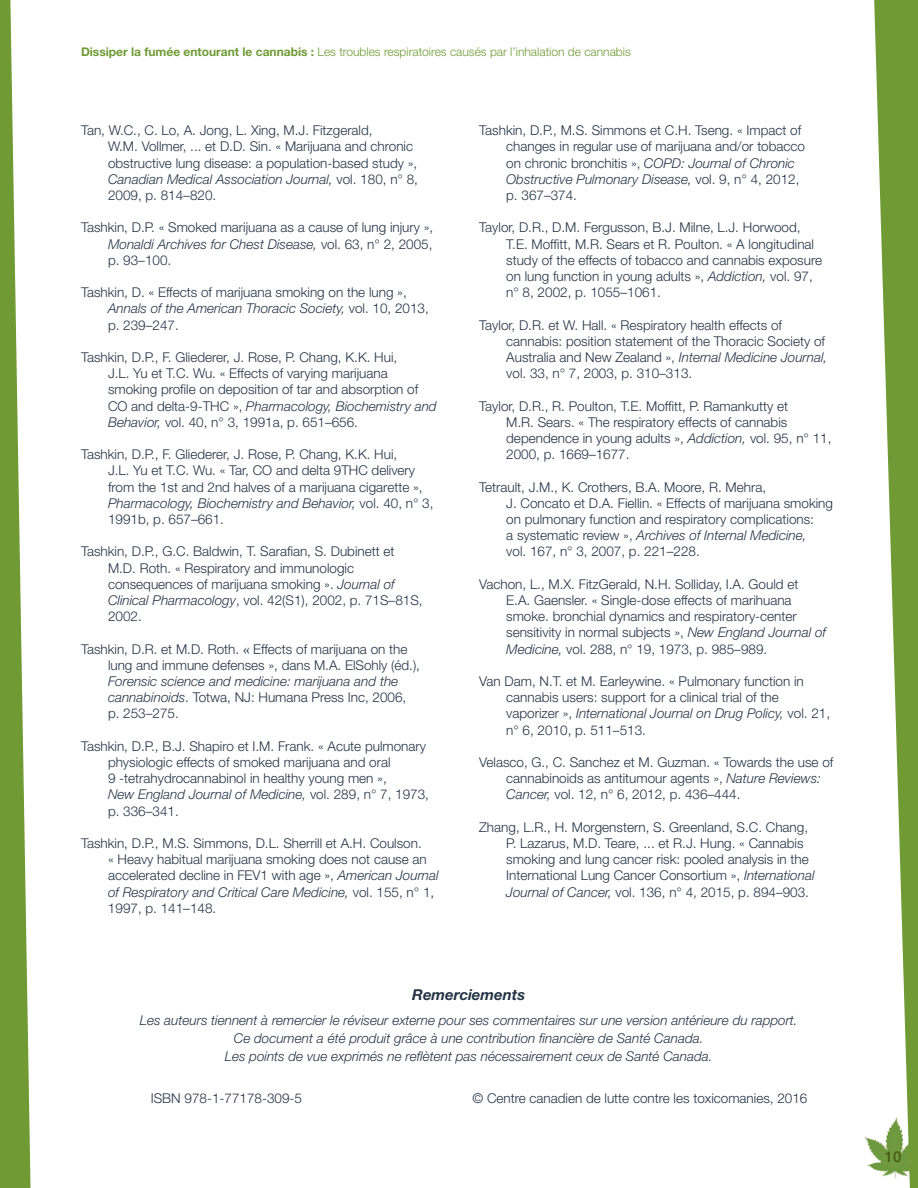
<style>
.page{position:relative;width:918px;height:1188px;background:#fff}
.page>*{position:absolute;margin:0;border:0;box-sizing:border-box;transform-origin:0 0}
.t1{font:italic 700 15px "Helvetica Neue LT Std";color:#243444}
.t2{font:500 15px "Helvetica Neue LT Std";color:#495b13}
.EndNote_Bibliography{font:300 13.5px/16.2px "Helvetica Neue LT Std";color:#243444}
.t3{font:italic 300 13.5px "Helvetica Neue LT Std";color:#243444}
.t4{font:300 12px "Helvetica Neue LT Std";color:#6f9a34}
.s1{font-weight:700}
.s2{font-style:italic}
.s3{font-family:"Times New Roman";font-weight:400}
</style>
<div class="page">
<img style="left:864px;top:1136px;width:8px;height:32px">
<svg style="left:872px;top:0;width:46px;height:1188px;fill:#6f9a34"></svg>
<svg style="left:0;top:0;width:31px;height:1188px"></svg>
<p class="t4" style="left:81px;top:44px;width:551px"><span class="s1">Dissiper la fumée entourant le cannabis :</span> Les troubles respiratoires causés par l’inhalation de cannabis</p>
<p class="EndNote_Bibliography" style="left:108px;top:122px;width:312px;text-indent:-27px">Tan, W.C., C. Lo, A. Jong, L. Xing, M.J. Fitzgerald,<br>W.M. Vollmer, ... et D.D. Sin. « Marijuana and chronic obstructive lung disease: a population-based study », <span class="s2">Canadian Medical Association Journal,</span> vol. 180, n° 8, 2009, p. 814–820.</p>
<p class="EndNote_Bibliography" style="left:108px;top:219px;width:327px;text-align:justify;text-indent:-27px">Tashkin, D.P. « Smoked marijuana as a cause of lung injury », <span class="s2">Monaldi Archives for Chest Disease,</span> vol. 63, n° 2, 2005, p. 93–100.</p>
<p class="EndNote_Bibliography" style="left:108px;top:284px;width:322px;text-indent:-27px">Tashkin, D. « Effects of marijuana smoking on the lung »,<br><span class="s2">Annals of the American Thoracic Society,</span> vol. 10, 2013, p. 239–247.</p>
<p class="EndNote_Bibliography" style="left:108px;top:349px;width:330px;text-indent:-27px">Tashkin, D.P., F. Gliederer, J. Rose, P. Chang, K.K. Hui,<br>J.L. Yu et T.C. Wu. « Effects of varying marijuana smoking profile on deposition of tar and absorption of CO and delta-9-THC », <span class="s2">Pharmacology, Biochemistry and Behavior,</span> vol. 40, n° 3, 1991a, p. 651–656.</p>
<p class="EndNote_Bibliography" style="left:108px;top:446px;width:327px;text-indent:-27px">Tashkin, D.P., F. Gliederer, J. Rose, P. Chang, K.K. Hui,<br>J.L. Yu et T.C. Wu. « Tar, CO and delta 9THC delivery from the 1st and 2nd halves of a marijuana cigarette », <span class="s2">Pharmacology, Biochemistry and Behavior,</span> vol. 40, n° 3, 1991b, p. 657–661.</p>
<p class="EndNote_Bibliography" style="left:108px;top:543px;width:316px;text-indent:-27px">Tashkin, D.P., G.C. Baldwin, T. Sarafian, S. Dubinett et M.D. Roth. « Respiratory and immunologic consequences of marijuana smoking ». <span class="s2">Journal of Clinical Pharmacology</span>, vol. 42(S1), 2002, p. 71S–81S, 2002.</p>
<p class="EndNote_Bibliography" style="left:108px;top:640px;width:314px;text-indent:-27px">Tashkin, D.R. et M.D. Roth. <span class="s3">«</span> Effects of marijuana on the lung and immune defenses », dans M.A. ElSohly (éd.), <span class="s2">Forensic science and medicine: marijuana and the cannabinoids</span>. Totwa, NJ: Humana Press Inc, 2006, p. 253–275.</p>
<p class="EndNote_Bibliography" style="left:108px;top:738px;width:323px;text-indent:-27px">Tashkin, D.P., B.J. Shapiro et I.M. Frank. « Acute pulmonary physiologic effects of smoked marijuana and oral<br>9 -tetrahydrocannabinol in healthy young men »,<br><span class="s2">New England Journal of Medicine,</span> vol. 289, n° 7, 1973, p. 336–341.</p>
<p class="EndNote_Bibliography" style="left:108px;top:835px;width:332px;text-indent:-27px">Tashkin, D.P., M.S. Simmons, D.L. Sherrill et A.H. Coulson.<br>« Heavy habitual marijuana smoking does not cause an accelerated decline in FEV1 with age », <span class="s2">American Journal of Respiratory and Critical Care Medicine,</span> vol. 155, n° 1, 1997, p. 141–148.</p>
<p class="EndNote_Bibliography" style="left:506px;top:122px;width:300px;text-indent:-27px">Tashkin, D.P., M.S. Simmons et C.H. Tseng. « Impact of changes in regular use of marijuana and/or tobacco on chronic bronchitis », <span class="s2">COPD: Journal of Chronic Obstructive Pulmonary Disease,</span> vol. 9, n° 4, 2012, p. 367–374.</p>
<p class="EndNote_Bibliography" style="left:506px;top:219px;width:317px;text-indent:-27px">Taylor, D.R., D.M. Fergusson, B.J. Milne, L.J. Horwood, T.E. Moffitt, M.R. Sears et R. Poulton. « A longitudinal study of the effects of tobacco and cannabis exposure on lung function in young adults », <span class="s2">Addiction,</span> vol. 97, n° 8, 2002, p. 1055–1061.</p>
<p class="EndNote_Bibliography" style="left:506px;top:316px;width:323px;text-indent:-27px">Taylor, D.R. et W. Hall. « Respiratory health effects of cannabis: position statement of the Thoracic Society of Australia and New Zealand », <span class="s2">Internal Medicine Journal, </span>vol. 33, n° 7, 2003, p. 310–313.</p>
<p class="EndNote_Bibliography" style="left:506px;top:397px;width:327px;text-indent:-27px">Taylor, D.R., R. Poulton, T.E. Moffitt, P. Ramankutty et<br>M.R. Sears. « The respiratory effects of cannabis dependence in young adults », <span class="s2">Addiction,</span> vol. 95, n° 11, 2000, p. 1669–1677.</p>
<p class="EndNote_Bibliography" style="left:506px;top:478px;width:328px;text-indent:-27px">Tetrault, J.M., K. Crothers, B.A. Moore, R. Mehra,<br>J. Concato et D.A. Fiellin. « Effects of marijuana smoking on pulmonary function and respiratory complications:<br>a systematic review », <span class="s2">Archives of Internal Medicine,<br></span>vol. 167, n° 3, 2007, p. 221–228.</p>
<p class="EndNote_Bibliography" style="left:506px;top:576px;width:321px;text-indent:-27px">Vachon, L., M.X. FitzGerald, N.H. Solliday, I.A. Gould et<br>E.A. Gaensler. « Single-dose effects of marihuana smoke. bronchial dynamics and respiratory-center sensitivity in normal subjects », <span class="s2">New England Journal of Medicine,</span> vol. 288, n° 19, 1973, p. 985–989.</p>
<p class="EndNote_Bibliography" style="left:506px;top:673px;width:325px;text-indent:-27px">Van Dam, N.T. et M. Earleywine. « Pulmonary function in cannabis users: support for a clinical trial of the vaporizer », <span class="s2">International Journal on Drug Policy,</span> vol. 21, n° 6, 2010, p. 511–513.</p>
<p class="EndNote_Bibliography" style="left:506px;top:754px;width:329px;text-indent:-27px">Velasco, G., C. Sanchez et M. Guzman. « Towards the use of cannabinoids as antitumour agents », <span class="s2">Nature Reviews:<br>Cancer,</span> vol. 12, n° 6, 2012, p. 436–444.</p>
<p class="EndNote_Bibliography" style="left:506px;top:819px;width:310px;text-indent:-27px">Zhang, L.R., H. Morgenstern, S. Greenland, S.C. Chang, P. Lazarus, M.D. Teare, ... et R.J. Hung. « Cannabis smoking and lung cancer risk: pooled analysis in the International Lung Cancer Consortium », <span class="s2">International Journal of Cancer,</span> vol. 136, n° 4, 2015, p. 894–903.</p>
<p class="t1" style="left:412px;top:985px;width:115px">Remerciements</p>
<p class="t3" style="left:140px;top:1012px;width:659px">Les auteurs tiennent à remercier le réviseur externe pour ses commentaires sur une version antérieure du rapport.</p>
<p class="t3" style="left:234px;top:1030px;width:471px">Ce document a été produit grâce à une contribution financière de Santé Canada.</p>
<p class="t3" style="left:225px;top:1048px;width:489px">Les points de vue exprimés ne reflètent pas nécessairement ceux de Santé Canada.</p>
<p class="EndNote_Bibliography" style="left:151px;top:1090px;width:153px">ISBN 978-1-77178-309-5</p>
<p class="EndNote_Bibliography" style="left:472px;top:1090px;width:336px">© Centre canadien de lutte contre les toxicomanies, 2016</p>
<p class="t2" style="left:885px;top:1148px;width:18px">10</p>
</div>
